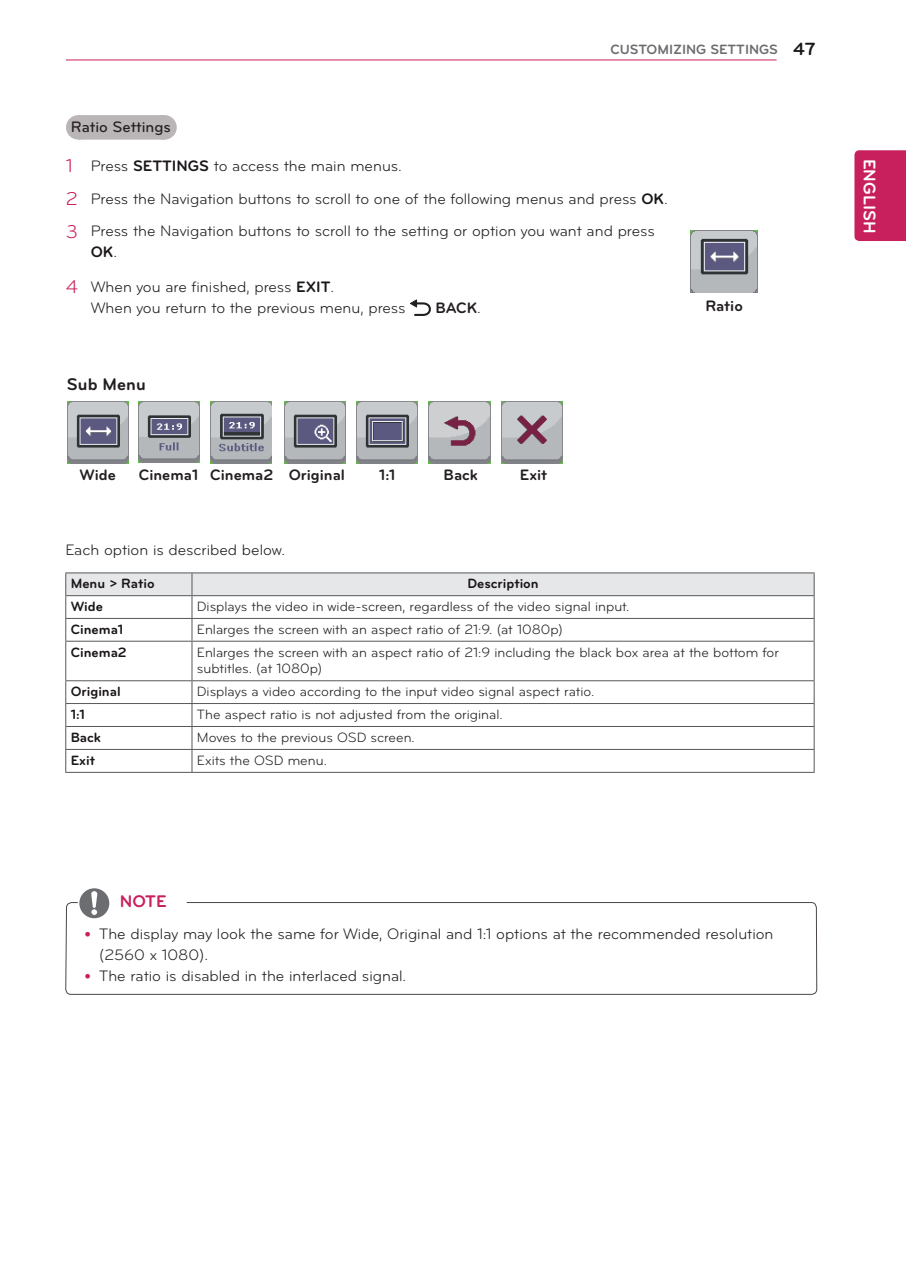
<style>
.page{position:relative;width:906px;height:1278px;background:#fff}
.page>*{position:absolute;margin:0;border:0;box-sizing:border-box;transform-origin:0 0}
.t1{font:700 17.5px "Bryant LG";color:#fff}
.Body{font:700 17.5px "Bryant LG";color:#231f20}
.Title-note{font:700 17.5px "Bryant LG";color:#c8205d}
._1-Body{font:15.75px/21px "Bryant LG";color:#231f20}
.Body-Bullet{font:15.75px/21px "Bryant LG";color:#231f20}
.Body-2{font:700 15.75px "Bryant LG";color:#231f20}
.Body-3{font:15.75px "Bryant LG";color:#231f20}
.Title-3{font:500 15.75px "Bryant LG";color:#231f20}
._1-Body-2{font:700 15.75px "Bryant LG";color:#231f20}
.Body-4{font:14px/16.8px "Bryant LG";color:#231f20}
.Body-5{font:700 14px "Bryant LG";color:#1a161a}
.t2{font:700 14px "Bryant LG";color:#6c6d70}
.Body-Bold-Center{font:700 14px "Bryant LG";color:#1a161a}
.s1{font-size:18.38px;color:#1a161a}
.s2{font-size:19.25px;color:#c8205d}
.s3{font-weight:700;color:#1a161a}
.s4{font-weight:400}
</style>
<div class="page">
<div style="left:854px;top:150px;width:52px;height:91px;background:#c8205d"></div>
<hr style="left:66px;top:60px;width:710px;height:1px;background:#c8205d">
<hr style="left:65px;top:572px;width:127px;height:1px;background:#57585a">
<hr style="left:192px;top:572px;width:622px;height:1px;background:#57585a">
<hr style="left:65px;top:703px;width:127px;height:1px;background:#57585a">
<hr style="left:192px;top:703px;width:622px;height:1px;background:#57585a">
<svg style="left:65px;top:573px;width:749px;height:68px"></svg>
<hr style="left:192px;top:618px;width:622px;height:1px;background:#57585a">
<hr style="left:65px;top:642px;width:1px;height:38px;background:#57585a">
<svg style="left:65px;top:681px;width:1px;height:91px"></svg>
<hr style="left:65px;top:641px;width:127px;height:1px;background:#57585a">
<hr style="left:65px;top:680px;width:127px;height:1px;background:#57585a">
<hr style="left:65px;top:726px;width:127px;height:1px;background:#57585a">
<hr style="left:65px;top:749px;width:127px;height:1px;background:#57585a">
<hr style="left:65px;top:772px;width:127px;height:1px;background:#57585a">
<hr style="left:191px;top:642px;width:1px;height:38px;background:#57585a">
<svg style="left:191px;top:681px;width:1px;height:91px"></svg>
<hr style="left:813px;top:642px;width:1px;height:38px;background:#57585a">
<svg style="left:813px;top:681px;width:1px;height:91px"></svg>
<hr style="left:192px;top:641px;width:622px;height:1px;background:#57585a">
<hr style="left:192px;top:680px;width:622px;height:1px;background:#57585a">
<hr style="left:192px;top:726px;width:622px;height:1px;background:#57585a">
<hr style="left:192px;top:749px;width:622px;height:1px;background:#57585a">
<hr style="left:192px;top:772px;width:622px;height:1px;background:#57585a">
<div style="left:78px;top:115px;width:86px;height:25px;background:#bab6b7"></div>
<svg style="left:121px;top:115px;width:44px;height:25px"></svg>
<svg style="left:410px;top:300px;width:21px;height:16px"></svg>
<img style="left:356px;top:402px;width:62px;height:61px">
<img style="left:68px;top:402px;width:61px;height:61px">
<img style="left:284px;top:402px;width:61px;height:61px">
<img style="left:429px;top:402px;width:61px;height:61px">
<img style="left:501px;top:402px;width:62px;height:61px">
<img style="left:138px;top:402px;width:62px;height:61px">
<img style="left:211px;top:402px;width:61px;height:61px">
<img style="left:690px;top:230px;width:67px;height:63px">
<svg style="left:65px;top:902px;width:752px;height:93px"></svg>
<svg style="left:79px;top:888px;width:30px;height:30px"></svg>
<svg style="left:86px;top:931px;width:4px;height:5px"></svg>
<svg style="left:86px;top:973px;width:4px;height:5px"></svg>
<p class="t2" style="left:610px;top:41px;width:206px">CUSTOMIZING SETTINGS <span class="s1">47</span></p>
<p class="Title-3" style="left:71px;top:117px;width:101px">Ratio Settings</p>
<p class="_1-Body" style="left:66px;top:155px;width:337px"><span class="s2">1</span> Press <span class="s3">SETTINGS</span> to access the main menus.</p>
<p class="_1-Body" style="left:66px;top:188px;width:603px"><span class="s2">2</span> Press the Navigation buttons to scroll to one of the following menus and press <span class="s3">OK</span>.</p>
<p class="_1-Body" style="left:91px;top:221px;width:565px;text-indent:-25px"><span class="s2">3</span> Press the Navigation buttons to scroll to the setting or option you want and press<br><span class="s3">OK</span>.</p>
<p class="_1-Body" style="left:91px;top:276px;width:316px;text-indent:-25px"><span class="s2">4</span> When you are finished, press <span class="s3">EXIT</span>.<br>When you return to the previous menu, press</p>
<p class="_1-Body-2" style="left:435px;top:298px;width:47px">BACK<span class="s4">.</span></p>
<p class="Body" style="left:67px;top:374px;width:80px">Sub Menu</p>
<p class="Body-2" style="left:80px;top:465px;width:38px">Wide</p>
<p class="Body-2" style="left:139px;top:465px;width:61px">Cinema1</p>
<p class="Body-2" style="left:210px;top:465px;width:65px">Cinema2</p>
<p class="Body-2" style="left:289px;top:465px;width:58px">Original</p>
<p class="Body-2" style="left:379px;top:465px;width:17px">1:1</p>
<p class="Body-2" style="left:444px;top:465px;width:36px">Back</p>
<p class="Body-2" style="left:520px;top:465px;width:29px">Exit</p>
<p class="Body-2" style="left:705px;top:296px;width:39px">Ratio</p>
<p class="Body-3" style="left:65px;top:540px;width:221px">Each option is described below.</p>
<p class="Body-Bold-Center" style="left:71px;top:575px;width:85px">Menu &gt; Ratio</p>
<p class="Body-Bold-Center" style="left:467px;top:575px;width:73px">Description</p>
<p class="Body-5" style="left:71px;top:598px;width:34px">Wide</p>
<p class="Body-4" style="left:197px;top:598px;width:434px">Displays the video in wide-screen, regardless of the video signal input.</p>
<p class="Body-5" style="left:71px;top:620px;width:54px">Cinema1</p>
<p class="Body-4" style="left:197px;top:621px;width:367px">Enlarges the screen with an aspect ratio of 21:9. (at 1080p)</p>
<p class="Body-5" style="left:71px;top:643px;width:58px">Cinema2</p>
<p class="Body-4" style="left:197px;top:644px;width:583px">Enlarges the screen with an aspect ratio of 21:9 including the black box area at the bottom for subtitles. (at 1080p)</p>
<p class="Body-5" style="left:71px;top:683px;width:51px">Original</p>
<p class="Body-4" style="left:197px;top:683px;width:399px">Displays a video according to the input video signal aspect ratio.</p>
<p class="Body-5" style="left:71px;top:706px;width:16px">1:1</p>
<p class="Body-4" style="left:197px;top:706px;width:307px">The aspect ratio is not adjusted from the original.</p>
<p class="Body-5" style="left:71px;top:728px;width:32px">Back</p>
<p class="Body-4" style="left:197px;top:729px;width:219px">Moves to the previous OSD screen.</p>
<p class="Body-5" style="left:71px;top:751px;width:26px">Exit</p>
<p class="Body-4" style="left:197px;top:752px;width:131px">Exits the OSD menu.</p>
<p class="t1" style="left:880px;top:159px;width:76px;rotate:90deg">ENGLISH</p>
<p class="Title-note" style="left:120px;top:890px;width:48px">NOTE</p>
<p class="Body-Bullet" style="left:99px;top:923px;width:676px">The display may look the same for Wide, Original and 1:1 options at the recommended resolution (2560 x 1080).</p>
<p class="Body-Bullet" style="left:99px;top:965px;width:309px">The ratio is disabled in the interlaced signal.</p>
</div>
